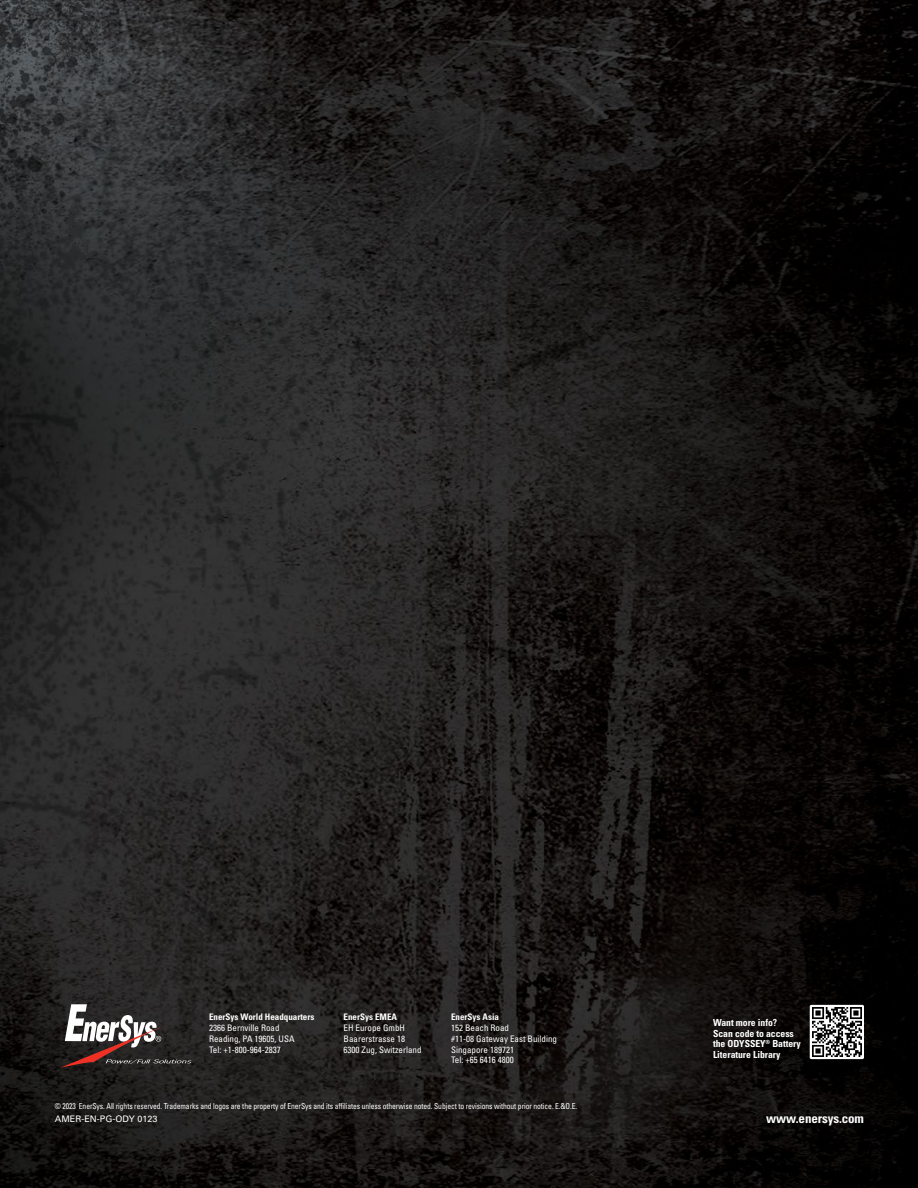
<style>
.page{position:relative;width:918px;height:1188px;background:#fff}
.page>*{position:absolute;margin:0;border:0;box-sizing:border-box;transform-origin:0 0}
.t1{font:700 condensed 13.05px "Univers";letter-spacing:-.01em;color:#fff}
.t2{font:700 condensed 9.75px/10.5px "Univers";letter-spacing:-.005em;color:#fff}
.t3{font:condensed 9px/10.8px "Univers";color:#fff}
.t4{font:700 condensed 9px "Univers";color:#fff}
.t5{font:9px "Univers";color:#fff}
.t6{font:condensed 8.25px "Univers";letter-spacing:-.01em;color:#fff;scale:.92 1}
</style>
<div class="page">
<img style="left:0;top:0;width:918px;height:1188px">
<svg style="left:60px;top:1004px;width:131px;height:64px;background:#554c4b"></svg>
<svg style="left:810px;top:1005px;width:54px;height:54px"></svg>
<img style="left:812px;top:1008px;width:49px;height:48px">
<p class="t4" style="left:451px;top:1012px;width:49px">EnerSys Asia</p>
<p class="t3" style="left:451px;top:1022px;width:107px">152 Beach Road<br>#11-08 Gateway East Building<br>Singapore 189721<br>Tel: +65 6416 4800</p>
<p class="t6" style="left:55px;top:1101px;width:569px">© 2023 EnerSys. All rights reserved. Trademarks and logos are the property of EnerSys and its affiliates unless otherwise noted. Subject to revisions without prior notice. E.&amp;O.E.</p>
<p class="t5" style="left:55px;top:1113px;width:104px">AMER-EN-PG-ODY 0123</p>
<p class="t4" style="left:209px;top:1012px;width:107px">EnerSys World Headquarters</p>
<p class="t3" style="left:209px;top:1022px;width:87px">2366 Bernville Road<br>Reading, PA 19605, USA<br>Tel: +1-800-964-2837</p>
<p class="t4" style="left:344px;top:1012px;width:55px">EnerSys EMEA</p>
<p class="t3" style="left:344px;top:1022px;width:79px">EH Europe GmbH<br>Baarerstrasse 18<br>6300 Zug, Switzerland</p>
<p class="t2" style="left:713px;top:1017px;width:89px">Want more info?<br>Scan code to access the ODYSSEY<sup>®</sup> Battery<br>Literature Library</p>
<h1 class="t1" style="left:766px;top:1110px;width:99px">www.enersys.com</h1>
</div>
